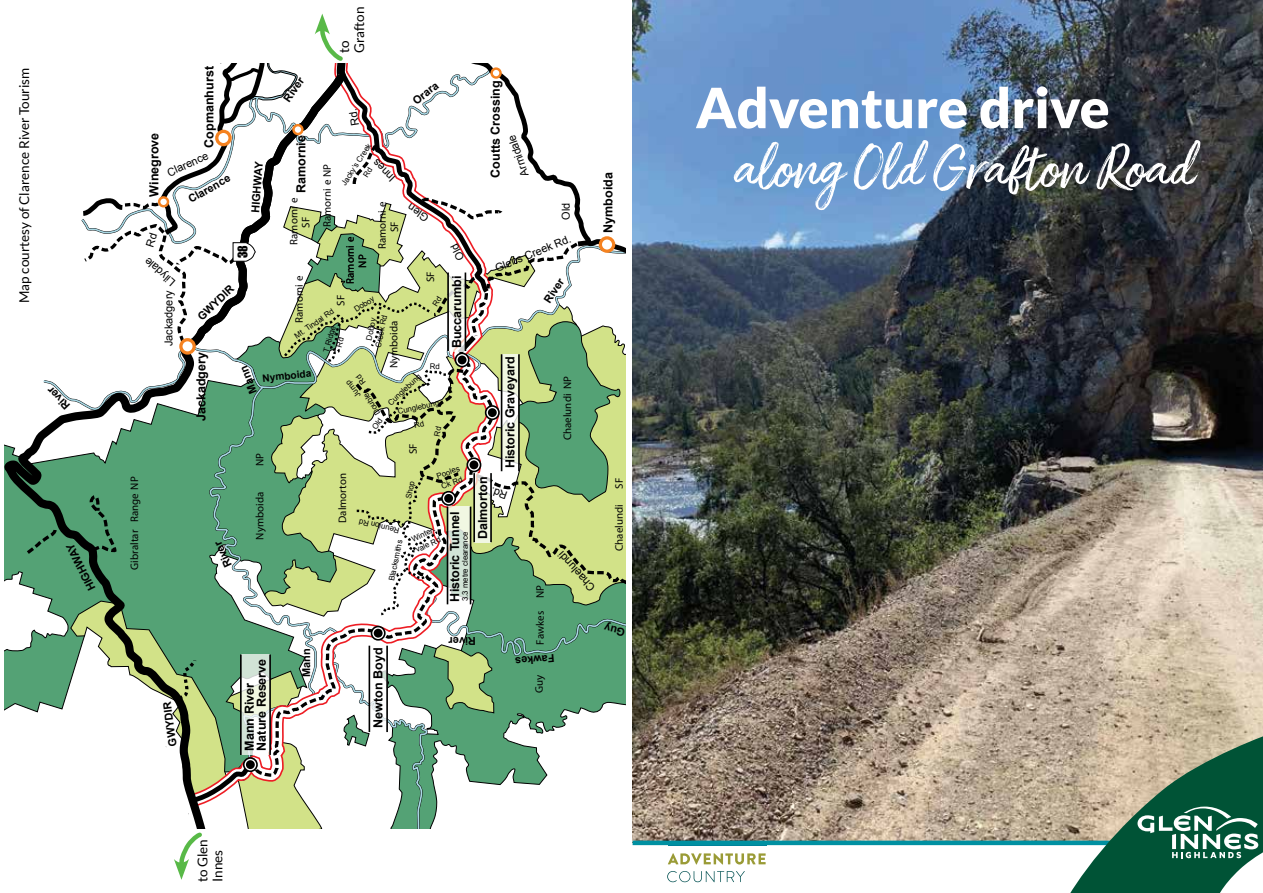
<style>
.page{position:relative;width:1263px;height:893px;background:#fff}
.page>*{position:absolute;margin:0;border:0;box-sizing:border-box;transform-origin:0 0}
.t1{font:60px "Amithen";color:#fff}
.t2{font:900 55.5px "Lato";color:#fff}
.t3{font:13.5px/15px "Lato";color:#000}
.t4{font:700 12.45px/11.9px "Arial";color:#000}
.t5{font:12.15px "Impact";color:#000}
.t6{font:700 10.95px/12.1px "Times New Roman";color:#000;text-align:center}
.t7{font:700 10.95px "Arial";color:#000}
.t8{font:10.95px "Arial";color:#000}
.t9{font:700 10.2px "Arial";color:#000}
.t10{font:7.8px/11.4px "Arial";color:#000;text-align:center}
</style>
<div class="page">
<svg style="left:5px;top:380px;width:65px;height:333px"></svg>
<img style="left:632px;top:0;width:631px;height:841px">
<hr style="left:632px;top:841px;width:631px;height:4px;background:#0090a1">
<svg style="left:1063px;top:733px;width:200px;height:160px;background:#6c8e76"></svg>
<svg style="left:668px;top:853px;width:98px;height:11px"></svg>
<svg style="left:667px;top:871px;width:78px;height:11px"></svg>
<svg style="left:70px;top:14px;width:556px;height:866px"></svg>
<h3 class="t3" style="left:17px;top:303px;width:237px;rotate:-90deg">Map courtesy of Clarence River Tourism</h3>
<h3 class="t7" style="left:63px;top:413px;width:29px;rotate:-134deg">River</h3>
<h3 class="t7" style="left:86px;top:593px;width:53px;rotate:-117deg">HIGHWAY</h3>
<h3 class="t3" style="left:337px;top:53px;width:48px;rotate:-90deg">to<br>Grafton</h3>
<h3 class="t4" style="left:204px;top:148px;width:83px;rotate:-90deg">Copmanhurst</h3>
<h3 class="t7" style="left:280px;top:97px;width:29px;rotate:-55deg">River</h3>
<h3 class="t7" style="left:410px;top:96px;width:31px;rotate:-37deg">Orara</h3>
<h3 class="t4" style="left:490px;top:178px;width:98px;rotate:-90deg">Coutts Crossing</h3>
<h3 class="t4" style="left:149px;top:197px;width:65px;rotate:-90deg">Winegrove</h3>
<h3 class="t8" style="left:518px;top:178px;width:45px;rotate:-109deg">Armidale</h3>
<h3 class="t4" style="left:295px;top:193px;width:59px;rotate:-90deg">Ramornie</h3>
<p class="t10" style="left:337px;top:181px;width:50px;line-height:14px;rotate:-57deg">Jacky’s Creek<br>Rd</p>
<h3 class="t8" style="left:165px;top:166px;width:45px;rotate:-24deg">Clarence</h3>
<h3 class="t8" style="left:388px;top:185px;width:28px;rotate:-135deg">Innes</h3>
<h3 class="t7" style="left:248px;top:212px;width:53px;rotate:-86deg">HIGHWAY</h3>
<h3 class="t6" style="left:321px;top:227px;width:65px;rotate:-90deg">Ramorni e NP</h3>
<h3 class="t7" style="left:186px;top:193px;width:48px;rotate:-29deg">Clarence</h3>
<h3 class="t6" style="left:288px;top:245px;width:49px;rotate:-90deg">Ramorni e<br>SF</h3>
<h3 class="t6" style="left:376px;top:249px;width:49px;rotate:-90deg">Ramorni e<br>SF</h3>
<h3 class="t8" style="left:424px;top:225px;width:25px;rotate:-146deg">Glen</h3>
<h3 class="t8" style="left:559px;top:220px;width:19px;rotate:-90deg">Old</h3>
<h3 class="t8" style="left:493px;top:262px;width:82px;rotate:-22deg">Glens Creek Rd.</h3>
<h3 class="t6" style="left:344px;top:284px;width:49px;rotate:-90deg">Ramorni e<br>NP</h3>
<h3 class="t5" style="left:233px;top:258px;width:14px;rotate:-90deg">38</h3>
<h3 class="t8" style="left:169px;top:289px;width:39px;rotate:-138deg">Lilydale</h3>
<h3 class="t6" style="left:424px;top:282px;width:12px;rotate:-90deg">SF</h3>
<h3 class="t6" style="left:293px;top:323px;width:49px;rotate:-90deg">Ramorni e</h3>
<h3 class="t4" style="left:451px;top:348px;width:74px;rotate:-90deg">Buccarumbi</h3>
<h3 class="t7" style="left:541px;top:298px;width:29px;rotate:-57deg">River</h3>
<h3 class="t7" style="left:194px;top:313px;width:47px;rotate:-43deg">GWYDIR</h3>
<h3 class="t8" style="left:162px;top:346px;width:57px;rotate:-90deg">Jackadgery</h3>
<h3 class="t6" style="left:334px;top:306px;width:12px;rotate:-90deg">SF</h3>
<p class="t10" style="left:352px;top:305px;width:24px;rotate:-33deg">Doboy</p>
<p class="t10" style="left:363px;top:344px;width:35px;line-height:10.5px;rotate:-79deg">Doboy<br>Creek Rd</p>
<p class="t10" style="left:292px;top:332px;width:48px;rotate:-34deg">Mt. Tindal Rd</p>
<h3 class="t6" style="left:388px;top:368px;width:49px;rotate:-90deg">Nymboida</h3>
<p class="t10" style="left:321px;top:351px;width:29px;line-height:10.9px;rotate:-74deg">T Ridge<br>Rd</p>
<h3 class="t4" style="left:196px;top:421px;width:70px;rotate:-90deg">Jackadgery</h3>
<h3 class="t4" style="left:505px;top:468px;width:113px;rotate:-90deg">Historic Graveyard</h3>
<h3 class="t7" style="left:247px;top:396px;width:30px;rotate:-111deg">Mann</h3>
<h3 class="t9" style="left:262px;top:372px;width:51px;rotate:-6deg">Nymboida</h3>
<p class="t10" style="left:385px;top:400px;width:44px;rotate:-43deg">Cunglebung</p>
<p class="t10" style="left:354px;top:400px;width:21px;line-height:11.9px;text-align:right;rotate:-128deg">Jump<br>Rd</p>
<h3 class="t6" style="left:561px;top:440px;width:66px;rotate:-90deg">Chaelundi NP</h3>
<p class="t10" style="left:373px;top:417px;width:26px;rotate:-121deg">Doub el</p>
<p class="t10" style="left:409px;top:400px;width:31px;line-height:17.1px;text-align:left;text-indent:-13px;rotate:-13deg">Cunglebung<br>Rd</p>
<h3 class="t6" style="left:407px;top:454px;width:12px;rotate:-90deg">SF</h3>
<h3 class="t6" style="left:254px;top:466px;width:15px;rotate:-90deg">NP</h3>
<p class="t10" style="left:435px;top:471px;width:25px;text-align:left;rotate:-20deg">Pooles<br>Ck Rd</p>
<h3 class="t6" style="left:336px;top:523px;width:51px;rotate:-90deg">Dalmorton</h3>
<h3 class="t6" style="left:128px;top:570px;width:95px;rotate:-90deg">Gibraltar Range NP</h3>
<h3 class="t4" style="left:477px;top:539px;width:64px;rotate:-90deg">Dalmorton</h3>
<p class="t10" style="left:403px;top:498px;width:20px;rotate:-78deg">Shop</p>
<h3 class="t6" style="left:254px;top:540px;width:49px;rotate:-90deg">Nymboida</h3>
<h3 class="t4" style="left:449px;top:601px;width:92px;rotate:-90deg">Historic Tunnel</h3>
<p class="t10" style="left:398px;top:536px;width:43px;rotate:-167deg">Reunion Rd</p>
<p class="t10" style="left:409px;top:534px;width:29px;text-align:left;rotate:-24deg">Winter&shy;vale Rd</p>
<p class="t10" style="left:460px;top:601px;width:71px;rotate:-90deg">3.3 metre clearance</p>
<p class="t10" style="left:386px;top:580px;width:43px;rotate:-78deg">Blacksmiths</p>
<h3 class="t7" style="left:222px;top:570px;width:29px;rotate:-115deg">River</h3>
<h3 class="t8" style="left:588px;top:594px;width:51px;rotate:-132deg">Chaelundi</h3>
<h3 class="t6" style="left:534px;top:645px;width:61px;rotate:-90deg">Fawkes NP</h3>
<h3 class="t7" style="left:476px;top:648px;width:29px;rotate:179deg">River</h3>
<h3 class="t7" style="left:166px;top:747px;width:46px;rotate:-98deg">GWYDIR</h3>
<h3 class="t4" style="left:244px;top:751px;width:93px;rotate:-90deg">Mann River<br>Nature Reserve</h3>
<h3 class="t7" style="left:299px;top:677px;width:30px;rotate:-90deg">Mann</h3>
<h3 class="t4" style="left:372px;top:728px;width:81px;rotate:-90deg">Newton Boyd</h3>
<h3 class="t7" style="left:555px;top:665px;width:41px;rotate:175deg">Fawkes</h3>
<h3 class="t6" style="left:533px;top:693px;width:20px;rotate:-90deg">Guy</h3>
<h3 class="t4" style="left:603px;top:233px;width:62px;rotate:-90deg">Nymboida</h3>
<h3 class="t6" style="left:613px;top:489px;width:12px;rotate:-90deg">SF</h3>
<h3 class="t6" style="left:613px;top:551px;width:48px;rotate:-90deg">Chaelundi</h3>
<h3 class="t3" style="left:195px;top:882px;width:45px;rotate:-90deg">to Glen<br>Innes</h3>
<h2 class="t2" style="left:696px;top:75px;width:415px">Adventure drive</h2>
<h1 class="t1" style="left:734px;top:132px;width:463px">along Old Grafton Road</h1>
</div>
